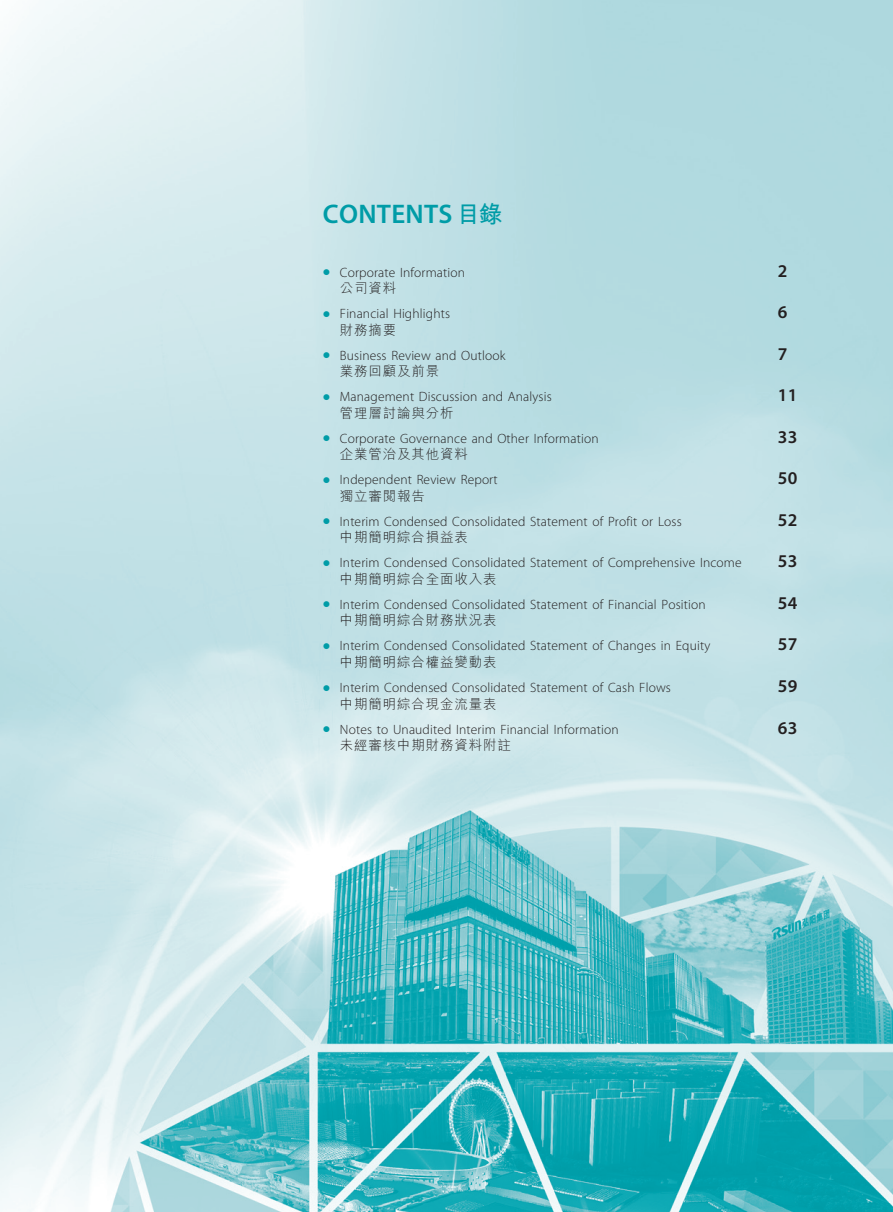
<style>
.page{position:relative;width:893px;height:1212px;background:#fff}
.page>*{position:absolute;margin:0;border:0;box-sizing:border-box;transform-origin:0 0}
.t1{font:600 27px "Myriad Pro";letter-spacing:.01em;color:#009ca7}
.t2{font:600 18px "Myriad Pro";letter-spacing:.01em;color:#231f20}
.t3{font:300 13.5px "Myriad Pro";letter-spacing:.01em;color:#231f20}
.t4{font:300 13.5px "M Hei HK";letter-spacing:.06em;color:#231f20}
.s1{font-family:"M Hei HK";font-weight:700;font-size:24px}
.s2{font-family:"M Hei HK";font-size:7.5px;color:#009ca7}
</style>
<div class="page">
<img style="left:0;top:0;width:893px;height:1212px">
<h1 class="t1" style="left:323px;top:199px;width:181px">CONTENTS <span class="s1">目錄</span></h1>
<p class="t3" style="left:323px;top:265px;width:144px"><span class="s2">●</span> Corporate Information</p>
<p class="t2" style="left:778px;top:261px;width:11px">2</p>
<p class="t4" style="left:340px;top:279px;width:58px">公司資料</p>
<p class="t3" style="left:323px;top:306px;width:129px"><span class="s2">●</span> Financial Highlights</p>
<p class="t2" style="left:778px;top:302px;width:11px">6</p>
<p class="t4" style="left:340px;top:320px;width:58px">財務摘要</p>
<p class="t3" style="left:323px;top:348px;width:184px"><span class="s2">●</span> Business Review and Outlook</p>
<p class="t2" style="left:778px;top:344px;width:11px">7</p>
<p class="t4" style="left:340px;top:362px;width:101px">業務回顧及前景</p>
<p class="t3" style="left:323px;top:389px;width:230px"><span class="s2">●</span> Management Discussion and Analysis</p>
<p class="t2" style="left:778px;top:385px;width:21px">11</p>
<p class="t4" style="left:340px;top:403px;width:115px">管理層討論與分析</p>
<p class="t3" style="left:323px;top:431px;width:277px"><span class="s2">●</span> Corporate Governance and Other Information</p>
<p class="t2" style="left:778px;top:427px;width:21px">33</p>
<p class="t4" style="left:340px;top:445px;width:130px">企業管治及其他資料</p>
<p class="t3" style="left:323px;top:472px;width:176px"><span class="s2">●</span> Independent Review Report</p>
<p class="t2" style="left:778px;top:468px;width:21px">50</p>
<p class="t4" style="left:340px;top:486px;width:87px">獨立審閱報告</p>
<p class="t3" style="left:323px;top:514px;width:360px"><span class="s2">●</span> Interim Condensed Consolidated Statement of Profit or Loss</p>
<p class="t2" style="left:778px;top:510px;width:21px">52</p>
<p class="t4" style="left:340px;top:528px;width:130px">中期簡明綜合損益表</p>
<p class="t3" style="left:323px;top:555px;width:420px"><span class="s2">●</span> Interim Condensed Consolidated Statement of Comprehensive Income</p>
<p class="t2" style="left:778px;top:551px;width:21px">53</p>
<p class="t4" style="left:340px;top:569px;width:158px">中期簡明綜合全面收入表</p>
<p class="t3" style="left:323px;top:597px;width:384px"><span class="s2">●</span> Interim Condensed Consolidated Statement of Financial Position</p>
<p class="t2" style="left:778px;top:593px;width:21px">54</p>
<p class="t4" style="left:340px;top:611px;width:158px">中期簡明綜合財務狀況表</p>
<p class="t3" style="left:323px;top:638px;width:389px"><span class="s2">●</span> Interim Condensed Consolidated Statement of Changes in Equity</p>
<p class="t2" style="left:778px;top:634px;width:21px">57</p>
<p class="t4" style="left:340px;top:652px;width:158px">中期簡明綜合權益變動表</p>
<p class="t3" style="left:323px;top:680px;width:350px"><span class="s2">●</span> Interim Condensed Consolidated Statement of Cash Flows</p>
<p class="t2" style="left:778px;top:676px;width:21px">59</p>
<p class="t4" style="left:340px;top:694px;width:158px">中期簡明綜合現金流量表</p>
<p class="t3" style="left:323px;top:721px;width:297px"><span class="s2">●</span> Notes to Unaudited Interim Financial Information</p>
<p class="t2" style="left:778px;top:717px;width:21px">63</p>
<p class="t4" style="left:340px;top:735px;width:173px">未經審核中期財務資料附註</p>
</div>
